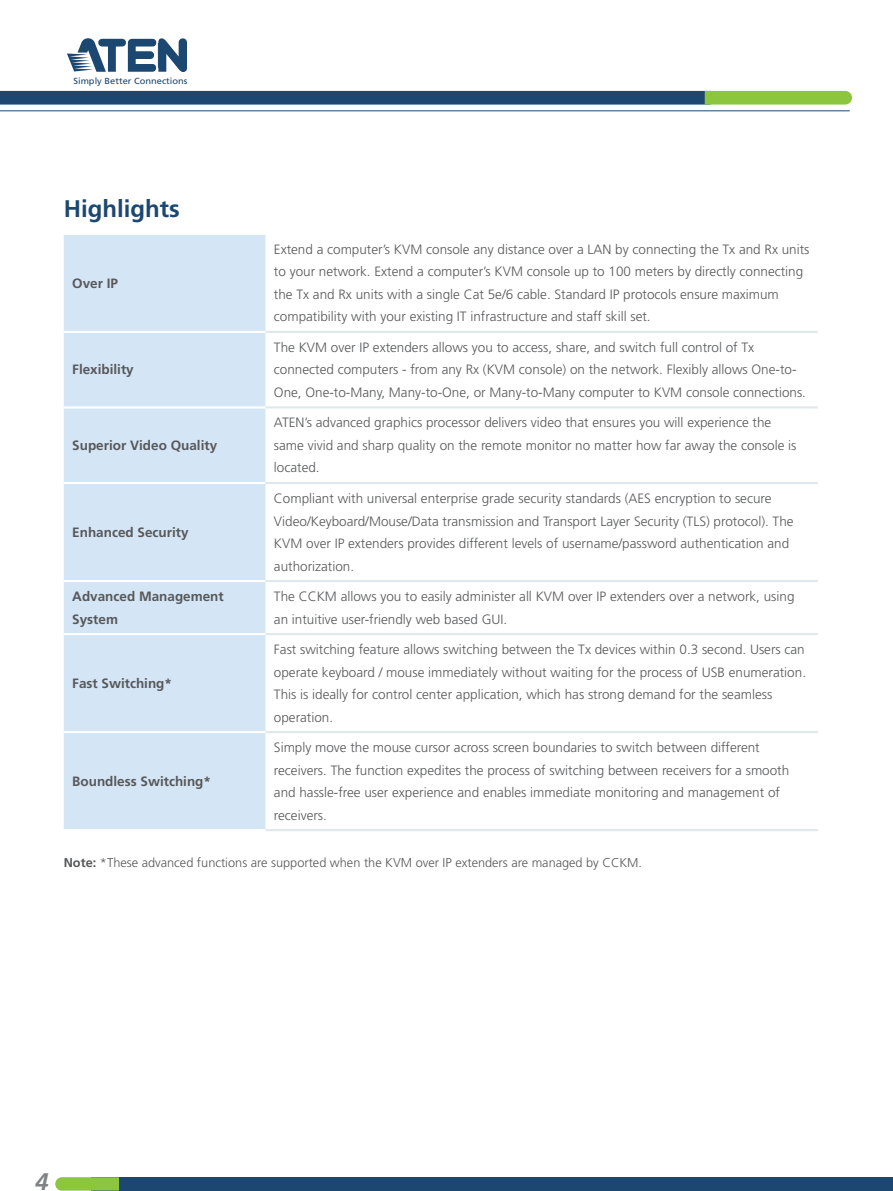
<style>
.page{position:relative;width:893px;height:1191px;background:#fff}
.page>*{position:absolute;margin:0;border:0;box-sizing:border-box;transform-origin:0 0}
.t1{font:700 24px "Frutiger";color:#1c4771}
.t2{font:italic 700 24px "Frutiger";color:#808285}
.t3{font:300 13.5px/22.5px "Frutiger";color:#57585a}
.t4{font:700 13.5px/22.5px "Frutiger";color:#57585a}
.t5{font:300 12.75px "Frutiger";color:#57585a}
.t6{font:8.85px "Frutiger";color:#1c4771;scale:1.05 1}
.s1{font-weight:700}
</style>
<div class="page">
<hr style="left:0;top:110px;width:850px;height:1px;background:#1c4771">
<div style="left:0;top:91px;width:711px;height:14px;background:#1c4771"></div>
<svg style="left:67px;top:38px;width:120px;height:34px"></svg>
<svg style="left:705px;top:91px;width:147px;height:14px;background:#8fc845"></svg>
<div style="left:64px;top:235px;width:201px;height:594px;background:#d4e5f5"></div>
<hr style="left:265px;top:331px;width:553px;height:2px;background:#e0e8ec">
<hr style="left:265px;top:406px;width:553px;height:2px;background:#e0e8ec">
<hr style="left:265px;top:482px;width:553px;height:2px;background:#e0e8ec">
<hr style="left:265px;top:580px;width:553px;height:2px;background:#e0e8ec">
<hr style="left:265px;top:633px;width:553px;height:2px;background:#e0e8ec">
<hr style="left:265px;top:731px;width:553px;height:2px;background:#e0e8ec">
<hr style="left:265px;top:829px;width:553px;height:2px;background:#e0e8ec">
<hr style="left:64px;top:331px;width:201px;height:2px;background:#fff">
<hr style="left:64px;top:406px;width:201px;height:2px;background:#fff">
<hr style="left:64px;top:482px;width:201px;height:2px;background:#fff">
<hr style="left:64px;top:580px;width:201px;height:2px;background:#fff">
<hr style="left:64px;top:633px;width:201px;height:2px;background:#fff">
<hr style="left:64px;top:731px;width:201px;height:2px;background:#fff">
<div style="left:91px;top:1177px;width:802px;height:13px;background:#1c4771"></div>
<svg style="left:55px;top:1177px;width:64px;height:13px"></svg>
<p class="t6" style="left:73px;top:76px;width:110px">Simply Better Connections</p>
<h1 class="t1" style="left:64px;top:195px;width:117px">Highlights</h1>
<p class="t4" style="left:72px;top:271px;width:47px">Over IP</p>
<p class="t4" style="left:72px;top:358px;width:63px">Flexibility</p>
<p class="t4" style="left:72px;top:434px;width:146px">Superior Video Quality</p>
<p class="t4" style="left:72px;top:521px;width:118px">Enhanced Security</p>
<p class="t3" style="left:274px;top:238px;width:537px">Extend a computer’s KVM console any distance over a LAN by connecting the Tx and Rx units to your network. Extend a computer’s KVM console up to 100 meters by directly connecting the Tx and Rx units with a single Cat 5e/6 cable. Standard IP protocols ensure maximum compatibility with your existing IT infrastructure and staff skill set.</p>
<p class="t3" style="left:274px;top:336px;width:534px">The KVM over IP extenders allows you to access, share, and switch full control of Tx connected computers - from any Rx (KVM console) on the network. Flexibly allows One-to-<br>One, One-to-Many, Many-to-One, or Many-to-Many computer to KVM console connections.</p>
<p class="t3" style="left:274px;top:411px;width:524px">ATEN’s advanced graphics processor delivers video that ensures you will experience the same vivid and sharp quality on the remote monitor no matter how far away the console is located.</p>
<p class="t3" style="left:274px;top:487px;width:521px">Compliant with universal enterprise grade security standards (AES encryption to secure Video/Keyboard/Mouse/Data transmission and Transport Layer Security (TLS) protocol). The KVM over IP extenders provides different levels of username/password authentication and authorization.</p>
<p class="t4" style="left:72px;top:585px;width:153px">Advanced Management<br>System</p>
<p class="t3" style="left:274px;top:585px;width:522px">The CCKM allows you to easily administer all KVM over IP extenders over a network, using an intuitive user-friendly web based GUI.</p>
<p class="t4" style="left:72px;top:672px;width:101px">Fast Switching*</p>
<p class="t3" style="left:274px;top:638px;width:534px">Fast switching feature allows switching between the Tx devices within 0.3 second. Users can operate keyboard / mouse immediately without waiting for the process of USB enumeration.<br>This is ideally for control center application, which has strong demand for the seamless operation.</p>
<p class="t3" style="left:274px;top:736px;width:517px">Simply move the mouse cursor across screen boundaries to switch between different receivers. The function expedites the process of switching between receivers for a smooth and hassle-free user experience and enables immediate monitoring and management of receivers.</p>
<p class="t5" style="left:64px;top:855px;width:580px"><span class="s1">Note:</span> *These advanced functions are supported when the KVM over IP extenders are managed by CCKM.</p>
<p class="t4" style="left:72px;top:770px;width:140px">Boundless Switching*</p>
<h1 class="t2" style="left:35px;top:1167px;width:15px">4</h1>
</div>
